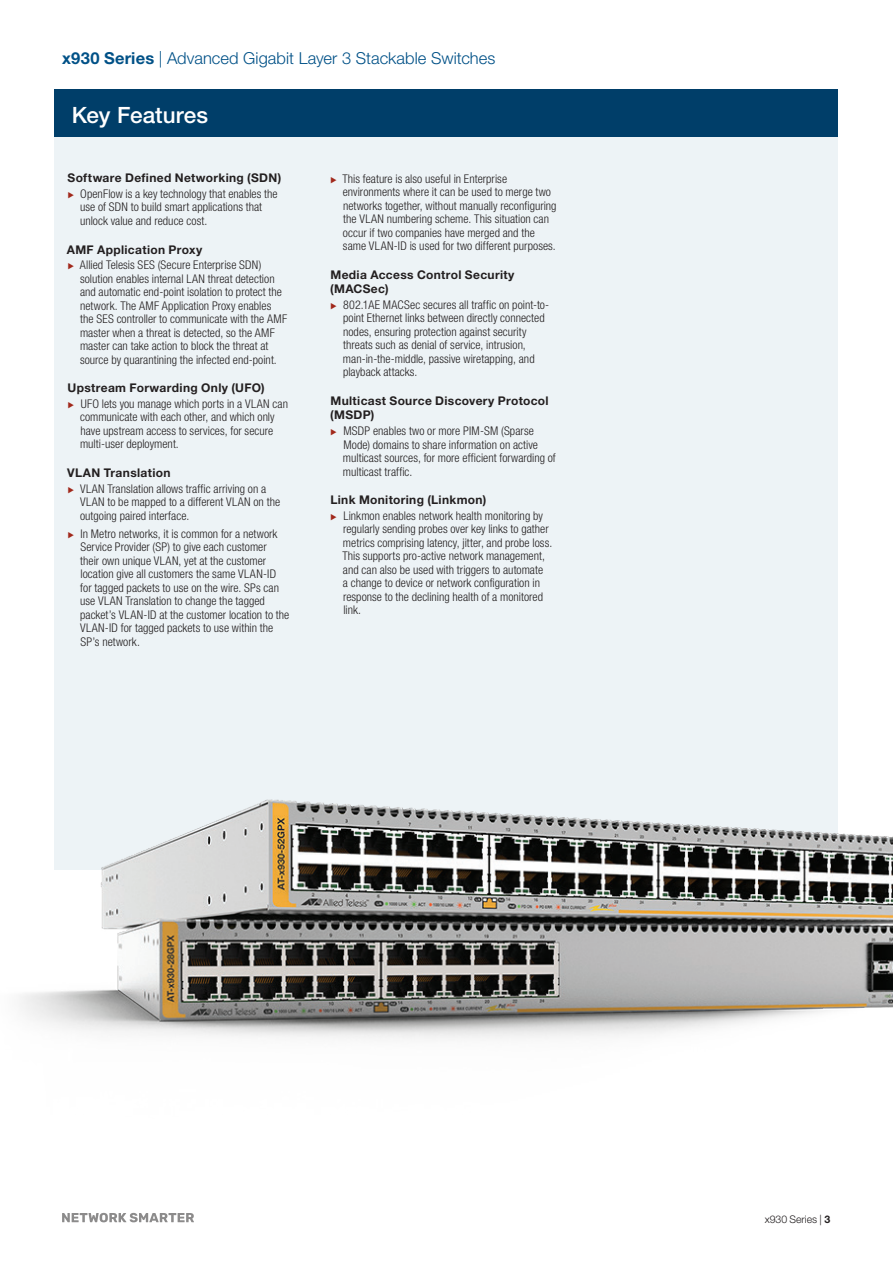
<style>
.page{position:relative;width:893px;height:1263px;background:#fff}
.page>*{position:absolute;margin:0;border:0;box-sizing:border-box;transform-origin:0 0}
.t1{font:500 22.5px "Helvetica Neue";color:#fff}
.t2{font:300 16.5px "Helvetica Neue";letter-spacing:.005em;color:#005187}
.t3{font:300 condensed 12px/13.5px "Helvetica Neue";letter-spacing:.005em;color:#231f20}
.t4{font:700 12px/14.4px "Helvetica Neue";letter-spacing:.025em;color:#231f20}
.t5{font:300 10.5px "Helvetica Neue";letter-spacing:-.005em;color:#231f20}
.s1{font-weight:700}
.s2{font-family:"Allied Telesis";font-weight:300;font-size:10.5px;color:#a1281b}
.s3{font-weight:700;font-stretch:normal}
.s4{font-family:"Allied Telesis";font-stretch:normal;font-size:10.5px;color:#a1281b}
</style>
<div class="page">
<svg style="left:62px;top:1213px;width:132px;height:9px"></svg>
<div style="left:55px;top:95px;width:783px;height:774px;background:#edf3f6"></div>
<div style="left:55px;top:90px;width:783px;height:47px;background:#003e69"></div>
<img style="left:20px;top:674px;width:873px;height:365px">
<h2 class="t2" style="left:62px;top:48px;width:435px"><span class="s1">x930 Series</span> | Advanced Gigabit Layer 3 Stackable Switches</h2>
<h1 class="t1" style="left:55px;top:101px;width:155px"><span class="s2">ۼ</span> Key Features</h1>
<p class="t3" style="left:68px;top:170px;width:215px;line-height:15.6px"><span class="s3">Software Defined Networking (SDN) </span><span class="s4">ۼ</span> OpenFlow is a key technology that enables the</p>
<p class="t3" style="left:80px;top:200px;width:184px">use of SDN to build smart applications that unlock value and reduce cost.</p>
<p class="t3" style="left:67px;top:241px;width:196px;line-height:15.6px"><span class="s3">AMF Application Proxy<br></span><span class="s4">ۼ</span> Allied Telesis SES (Secure Enterprise SDN)</p>
<p class="t3" style="left:80px;top:272px;width:209px">solution enables internal LAN threat detection and automatic end-point isolation to protect the network. The AMF Application Proxy enables the SES controller to communicate with the AMF master when a threat is detected, so the AMF master can take action to block the threat at source by quarantining the infected end-point.</p>
<p class="t3" style="left:67px;top:380px;width:222px;line-height:15.6px"><span class="s3">Upstream Forwarding Only (UFO)<br></span><span class="s4">ۼ</span> UFO lets you manage which ports in a VLAN can</p>
<p class="t3" style="left:80px;top:410px;width:196px">communicate with each other, and which only have upstream access to services, for secure multi-user deployment.</p>
<p class="t3" style="left:67px;top:465px;width:200px;line-height:15.6px"><span class="s3">VLAN Translation<br></span><span class="s4">ۼ</span> VLAN Translation allows traffic arriving on a</p>
<p class="t3" style="left:80px;top:495px;width:202px">VLAN to be mapped to a different VLAN on the outgoing paired interface.</p>
<p class="t3" style="left:80px;top:526px;width:211px;text-indent:-12px"><span class="s4">ۼ</span> In Metro networks, it is common for a network Service Provider (SP) to give each customer<br>their own unique VLAN, yet at the customer location give all customers the same VLAN-ID for tagged packets to use on the wire. SPs can use VLAN Translation to change the tagged packet’s VLAN-ID at the customer location to the VLAN-ID for tagged packets to use within the SP’s network.</p>
<p class="t3" style="left:343px;top:172px;width:215px;text-indent:-12px"><span class="s4">ۼ</span> This feature is also useful in Enterprise environments where it can be used to merge two networks together, without manually reconfiguring the VLAN numbering scheme. This situation can occur if two companies have merged and the same VLAN-ID is used for two different purposes.</p>
<p class="t4" style="left:330px;top:267px;width:186px">Media Access Control Security (MACSec)</p>
<p class="t3" style="left:343px;top:298px;width:208px;text-indent:-12px"><span class="s4">ۼ</span> 802.1AE MACSec secures all traffic on point-to&shy;point Ethernet links between directly connected nodes, ensuring protection against security threats such as denial of service, intrusion, man-in-the-middle, passive wiretapping, and playback attacks.</p>
<p class="t4" style="left:330px;top:393px;width:220px">Multicast Source Discovery Protocol (MSDP)</p>
<p class="t3" style="left:343px;top:424px;width:214px;text-indent:-12px"><span class="s4">ۼ</span> MSDP enables two or more PIM-SM (Sparse Mode) domains to share information on active multicast sources, for more efficient forwarding of multicast traffic.</p>
<p class="t3" style="left:330px;top:492px;width:214px;line-height:15.6px"><span class="s3">Link Monitoring (Linkmon)<br></span><span class="s4">ۼ</span> Linkmon enables network health monitoring by</p>
<p class="t3" style="left:342px;top:522px;width:211px">regularly sending probes over key links to gather metrics comprising latency, jitter, and probe loss.<br>This supports pro-active network management, and can also be used with triggers to automate<br>a change to device or network configuration in response to the declining health of a monitored link.</p>
<p class="t5" style="left:765px;top:1212px;width:67px">x930 Series | <span class="s1">3</span></p>
</div>
